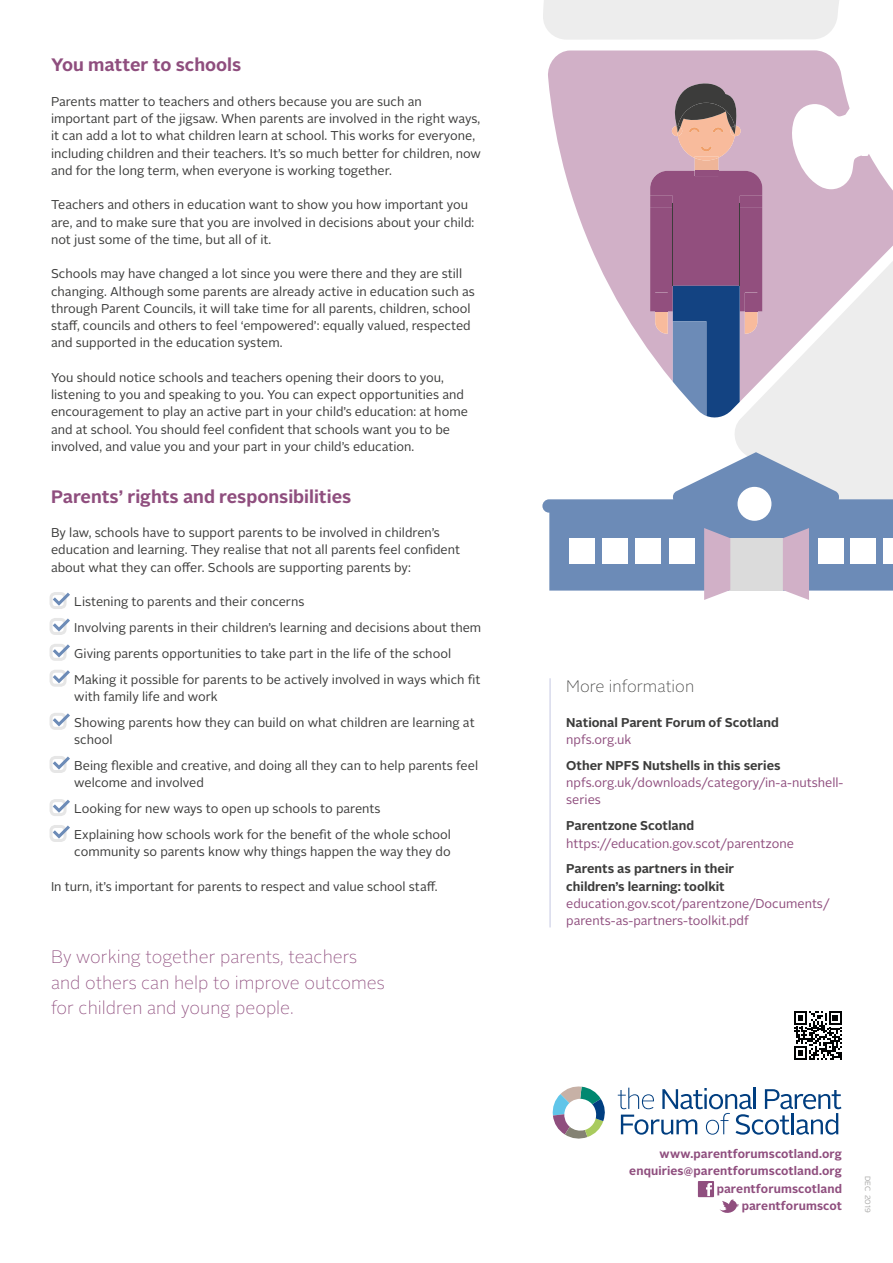
<style>
.page{position:relative;width:893px;height:1263px;background:#fff}
.page>*{position:absolute;margin:0;border:0;box-sizing:border-box;transform-origin:0 0}
.bullets_black{font:100 18px/25.5px "Alright Sans";color:#8f4e7e}
.bullets_black-2{font:700 18px "Alright Sans";color:#8f4e7e}
.subheading{font:700 18px "Alright Sans";color:#8f4e7e}
.subheading-2{font:100 16.5px "Alright Sans";color:#3c3c3b}
.bullets_black-3{font:12.75px/17.2px "Alright Sans";color:#3c3c3b}
.bullets_black-4{font:12.75px/17.2px "Alright Sans";color:#8f4e7e}
.bullets_black-5{font:700 12.75px/17.2px "Alright Sans";color:#3c3c3b}
.t1{font:700 12px "Alright Sans";letter-spacing:.005em;color:#8f4e7e}
.body_bold{font:7.5px "Alright Sans";color:#a6a6a5}
.s1{font-weight:400;color:#8f4e7e}
.s2{font-weight:700;color:#3c3c3b}
</style>
<div class="page">
<div style="left:735px;top:402px;width:158px;height:50px;background:#ededed"></div>
<svg style="left:698px;top:1181px;width:41px;height:32px"></svg>
<svg style="left:553px;top:1086px;width:52px;height:52px"></svg>
<svg style="left:618px;top:1088px;width:223px;height:47px"></svg>
<svg style="left:794px;top:1011px;width:48px;height:48px"></svg>
<div style="left:50px;top:592px;width:17px;height:17px;border:3px solid #e6e6e6;border-radius:4px"></div>
<svg style="left:53px;top:593px;width:17px;height:13px"></svg>
<div style="left:50px;top:618px;width:17px;height:17px;border:3px solid #e6e6e6;border-radius:4px"></div>
<svg style="left:53px;top:618px;width:17px;height:13px"></svg>
<div style="left:50px;top:644px;width:17px;height:17px;border:3px solid #e6e6e6;border-radius:4px"></div>
<svg style="left:53px;top:644px;width:17px;height:13px"></svg>
<div style="left:50px;top:670px;width:17px;height:17px;border:3px solid #e6e6e6;border-radius:4px"></div>
<svg style="left:53px;top:670px;width:17px;height:13px"></svg>
<div style="left:50px;top:713px;width:17px;height:17px;border:3px solid #e6e6e6;border-radius:4px"></div>
<svg style="left:53px;top:713px;width:17px;height:13px"></svg>
<div style="left:50px;top:756px;width:17px;height:17px;border:3px solid #e6e6e6;border-radius:4px"></div>
<svg style="left:53px;top:756px;width:17px;height:13px"></svg>
<div style="left:50px;top:799px;width:17px;height:17px;border:3px solid #e6e6e6;border-radius:4px"></div>
<svg style="left:53px;top:800px;width:17px;height:13px"></svg>
<div style="left:50px;top:825px;width:17px;height:17px;border:3px solid #e6e6e6;border-radius:4px"></div>
<svg style="left:53px;top:825px;width:17px;height:13px"></svg>
<svg style="left:548px;top:50px;width:345px;height:352px;fill:#d1b0c7"></svg>
<svg style="left:650px;top:82px;width:112px;height:337px;background:#957a9a"></svg>
<div style="left:543px;top:0;width:296px;height:40px;background:#ededed"></div>
<svg style="left:542px;top:452px;width:351px;height:139px;fill:#6c8bb7"></svg>
<div style="left:729px;top:538px;width:54px;height:53px;background:#dbdbdb"></div>
<div style="left:636px;top:538px;width:25px;height:26px;background:#fff"></div>
<div style="left:851px;top:538px;width:25px;height:26px;background:#fff"></div>
<div style="left:884px;top:538px;width:9px;height:26px;background:#fff"></div>
<div style="left:737px;top:487px;width:34px;height:34px;background:#fff;border-radius:50%"></div>
<div style="left:570px;top:538px;width:25px;height:26px;background:#fff"></div>
<div style="left:603px;top:538px;width:25px;height:26px;background:#fff"></div>
<div style="left:818px;top:538px;width:26px;height:26px;background:#fff"></div>
<div style="left:670px;top:538px;width:25px;height:26px;background:#fff"></div>
<svg style="left:704px;top:528px;width:26px;height:72px;background:#ccb2c9"></svg>
<svg style="left:783px;top:528px;width:26px;height:72px;background:#ccb2c9"></svg>
<hr style="left:549px;top:678px;width:2px;height:249px;background:#d8daec">
<p class="subheading" style="left:51px;top:52px;width:192px">You matter to schools</p>
<p class="bullets_black-3" style="left:51px;top:93px;width:431px">Parents matter to teachers and others because you are such an important part of the jigsaw. When parents are involved in the right ways, it can add a lot to what children learn at school. This works for everyone, including children and their teachers. It’s so much better for children, now and for the long term, when everyone is working together.</p>
<p class="bullets_black-3" style="left:51px;top:196px;width:425px">Teachers and others in education want to show you how important you are, and to make sure that you are involved in decisions about your child: not just some of the time, but all of it.</p>
<p class="bullets_black-3" style="left:51px;top:265px;width:425px">Schools may have changed a lot since you were there and they are still changing. Although some parents are already active in education such as through Parent Councils, it will take time for all parents, children, school staff, councils and others to feel ‘empowered’: equally valued, respected and supported in the education system.</p>
<p class="bullets_black-3" style="left:51px;top:369px;width:418px">You should notice schools and teachers opening their doors to you, listening to you and speaking to you. You can expect opportunities and encouragement to play an active part in your child’s education: at home and at school. You should feel confident that schools want you to be involved, and value you and your part in your child’s education.</p>
<p class="bullets_black-2" style="left:51px;top:484px;width:302px">Parents’ rights and responsibilities</p>
<p class="bullets_black-3" style="left:51px;top:524px;width:411px">By law, schools have to support parents to be involved in children’s education and learning. They realise that not all parents feel confident about what they can offer. Schools are supporting parents by:</p>
<p class="bullets_black-3" style="left:74px;top:593px;width:232px">Listening to parents and their concerns</p>
<p class="bullets_black-3" style="left:74px;top:619px;width:409px">Involving parents in their children’s learning and decisions about them</p>
<p class="bullets_black-3" style="left:74px;top:645px;width:378px">Giving parents opportunities to take part in the life of the school</p>
<p class="bullets_black-3" style="left:74px;top:671px;width:408px">Making it possible for parents to be actively involved in ways which fit with family life and work</p>
<p class="bullets_black-3" style="left:74px;top:714px;width:402px">Showing parents how they can build on what children are learning at school</p>
<p class="bullets_black-3" style="left:74px;top:757px;width:405px">Being flexible and creative, and doing all they can to help parents feel welcome and involved</p>
<p class="bullets_black-3" style="left:74px;top:800px;width:308px">Looking for new ways to open up schools to parents</p>
<p class="bullets_black-3" style="left:74px;top:826px;width:378px">Explaining how schools work for the benefit of the whole school community so parents know why things happen the way they do</p>
<p class="bullets_black-3" style="left:51px;top:878px;width:388px">In turn, it’s important for parents to respect and value school staff.</p>
<p class="bullets_black" style="left:51px;top:944px;width:335px">By working together parents, teachers and others can help to improve outcomes for children and young people.</p>
<p class="subheading-2" style="left:566px;top:675px;width:130px">More information</p>
<p class="bullets_black-5" style="left:566px;top:714px;width:214px">National Parent Forum of Scotland <span class="s1">npfs.org.uk</span></p>
<p class="bullets_black-4" style="left:566px;top:757px;width:279px"><span class="s2">Other NPFS Nutshells in this series </span>npfs.org.uk/downloads/category/in-a-nutshell&shy;series</p>
<p class="bullets_black-4" style="left:566px;top:817px;width:229px"><span class="s2">Parentzone Scotland </span>https://education.gov.scot/parentzone</p>
<p class="bullets_black-5" style="left:566px;top:860px;width:169px">Parents as partners in their children’s learning: toolkit</p>
<p class="bullets_black-4" style="left:566px;top:895px;width:265px">education.gov.scot/parentzone/Documents/ parents-as-partners-toolkit.pdf</p>
<p class="t1" style="left:660px;top:1145px;width:184px">www.parentforumscotland.org</p>
<p class="t1" style="left:629px;top:1163px;width:214px">enquiries@parentforumscotland.org</p>
<p class="t1" style="left:717px;top:1180px;width:127px">parentforumscotland</p>
<p class="t1" style="left:742px;top:1197px;width:102px">parentforumscot</p>
<p class="body_bold" style="left:873px;top:1175px;width:39px;rotate:90deg">DEC 2019</p>
</div>
